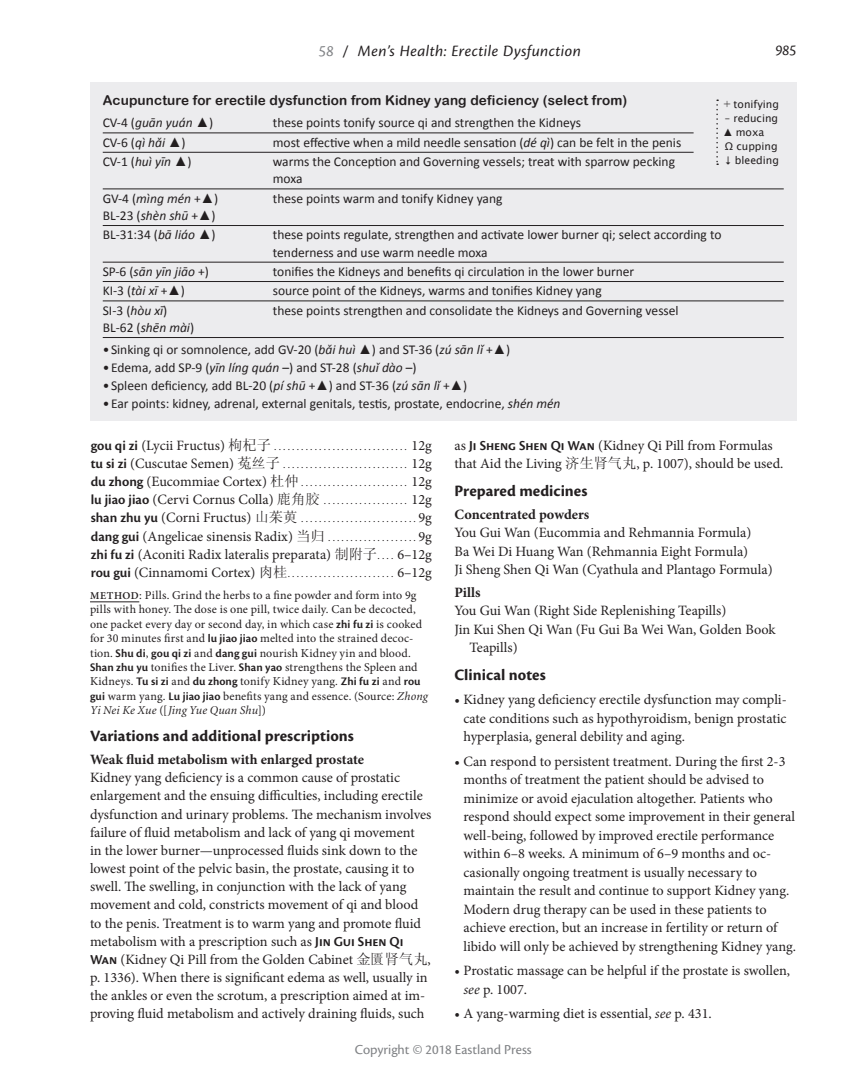
<style>
.page{position:relative;width:864px;height:1080px;background:#fff}
.page>*{position:absolute;margin:0;border:0;box-sizing:border-box;transform-origin:0 0}
.t1{font:700 16.5px "Cronos Pro";color:#231f20}
.t2{font:italic 16.5px "Cronos Pro";letter-spacing:.025em;color:#231f20}
.t3{font:italic 15.75px "Cronos Pro";color:#231f20}
.t4{font:14.25px/18.5px "Minion Pro";color:#231f20}
.t5{font:700 14.25px "Minion Pro";color:#231f20}
.t6{font:14.25px "Cronos Pro";color:#808285}
.t7{font:13.5px/17.2px "Calibri";color:#231f20}
.t8{font:13.5px "Arial Rounded MT Bold";letter-spacing:.01em;color:#231f20}
.t9{font:italic 13.5px "Calibri";color:#231f20}
.t10{font:12px/14.4px "Minion Pro";letter-spacing:.015em;color:#231f20}
.t11{font:italic 12px "Gary";letter-spacing:.01em;color:#231f20}
.t12{font:10.5px/14.1px "Lucida Grande";color:#231f20}
.s1{color:#808285}
.s2{font-style:normal}
.s3{font-family:"Times New Roman";font-style:normal}
.s4{font-style:italic}
.s5{font-family:"Times New Roman"}
.s6{font-family:"Times New Roman";font-size:12px}
.s7{font-family:"Cronos Pro";font-weight:600}
.s8{font-family:"Sim Sun"}
.s9{font-weight:600;font-size:10.5px}
.s10{font-family:"Gary";font-style:italic}
.s11{font-family:"Minion Pro";font-style:normal}
</style>
<div class="page">
<hr style="left:90px;top:602px;width:49px;height:1px;background:#231f20">
<div style="left:90px;top:82px;width:706px;height:339px;background:#ececee"></div>
<hr style="left:103px;top:133px;width:591px;height:1px;background:#231f20">
<hr style="left:103px;top:152px;width:591px;height:1px;background:#231f20">
<hr style="left:103px;top:189px;width:681px;height:1px;background:#231f20">
<hr style="left:103px;top:225px;width:681px;height:1px;background:#231f20">
<hr style="left:103px;top:262px;width:681px;height:1px;background:#231f20">
<hr style="left:103px;top:281px;width:681px;height:1px;background:#231f20">
<hr style="left:103px;top:301px;width:681px;height:1px;background:#231f20">
<hr style="left:103px;top:337px;width:681px;height:1px;background:#231f20">
<svg style="left:716px;top:100px;width:2px;height:65px"></svg>
<p class="t2" style="left:319px;top:42px;width:264px"><span class="s1">58</span> / Men’s Health: Erectile Dysfunction</p>
<p class="t3" style="left:776px;top:42px;width:22px">985</p>
<p class="t8" style="left:103px;top:92px;width:526px">Acupuncture for erectile dysfunction from Kidney yang deficiency (select from)</p>
<p class="t9" style="left:103px;top:114px;width:112px"><span class="s2">CV-4 (</span>guān yuán <span class="s3">▲</span><span class="s2">)</span></p>
<p class="t7" style="left:273px;top:114px;width:310px">these points tonify source qi and strengthen the Kidneys</p>
<p class="t7" style="left:103px;top:134px;width:84px">CV-6 (<span class="s4">qì hǎi</span> <span class="s5">▲</span>)</p>
<p class="t7" style="left:273px;top:134px;width:410px">most effective when a mild needle sensation (<span class="s4">dé qì</span>) can be felt in the penis</p>
<p class="t7" style="left:103px;top:153px;width:90px">CV-1 (<span class="s4">huì yīn</span> <span class="s5">▲</span>)</p>
<p class="t7" style="left:273px;top:153px;width:404px">warms the Conception and Governing vessels; treat with sparrow pecking moxa</p>
<p class="t7" style="left:103px;top:190px;width:117px">GV-4 (<span class="s4">mìng mén</span> +<span class="s5">▲</span>)</p>
<p class="t7" style="left:273px;top:190px;width:231px">these points warm and tonify Kidney yang</p>
<p class="t7" style="left:103px;top:206px;width:114px;line-height:19.4px">BL-23 (<span class="s4">shèn shū</span> +<span class="s5">▲</span>)<br>BL-31:34 (<span class="s4">bā liáo</span> <span class="s5">▲</span>)</p>
<p class="t12" style="left:724px;top:97px;width:57px"><span class="s6">+</span> tonifying</p>
<p class="t12" style="left:725px;top:111px;width:55px">– reducing</p>
<p class="t12" style="left:723px;top:125px;width:58px"><span class="s5">▲</span> moxa<br>Ω cupping ↓ bleeding</p>
<p class="t7" style="left:273px;top:226px;width:450px">these points regulate, strengthen and activate lower burner qi; select according to tenderness and use warm needle moxa</p>
<p class="t9" style="left:103px;top:262px;width:108px"><span class="s2">SP-6 (</span>sān yīn jiāo <span class="s2">+)</span></p>
<p class="t7" style="left:273px;top:263px;width:363px">tonifies the Kidneys and benefits qi circulation in the lower burner</p>
<p class="t7" style="left:103px;top:282px;width:84px">KI-3 (<span class="s4">tài xī</span> +<span class="s5">▲</span>)</p>
<p class="t7" style="left:273px;top:282px;width:330px">source point of the Kidneys, warms and tonifies Kidney yang</p>
<p class="t7" style="left:103px;top:302px;width:66px">SI-3 (<span class="s4">hòu xī</span>)</p>
<p class="t7" style="left:273px;top:302px;width:407px">these points strengthen and consolidate the Kidneys and Governing vessel</p>
<p class="t7" style="left:103px;top:319px;width:93px">BL-62 (<span class="s4">shēn mài</span>)</p>
<p class="t7" style="left:103px;top:341px;width:409px">•Sinking qi or somnolence, add GV-20 (<span class="s4">bǎi huì</span> <span class="s5">▲</span>) and ST-36 (<span class="s4">zú sān lǐ</span> +<span class="s5">▲</span>)</p>
<p class="t7" style="left:103px;top:359px;width:315px">•Edema, add SP-9 (<span class="s4">yīn líng quán</span> –) and ST-28 (<span class="s4">shuǐ dào</span> –)</p>
<p class="t7" style="left:103px;top:377px;width:366px">•Spleen deficiency, add BL-20 (<span class="s4">pí shū</span> +<span class="s5">▲</span>) and ST-36 (<span class="s4">zú sān lǐ</span> +<span class="s5">▲</span>)</p>
<p class="t7" style="left:103px;top:395px;width:459px">•Ear points: kidney, adrenal, external genitals, testis, prostate, endocrine, <span class="s4">shén mén</span></p>
<p class="t4" style="left:91px;top:436px;width:182px"><span class="s7">gou qi zi</span> (Lycii Fructus) <span class="s8">枸杞子</span></p>
<p class="t4" style="left:412px;top:436px;width:22px">12g</p>
<p class="t4" style="left:91px;top:454px;width:191px"><span class="s7">tu si zi</span> (Cuscutae Semen) <span class="s8">菟丝子</span></p>
<p class="t4" style="left:412px;top:454px;width:22px">12g</p>
<p class="t4" style="left:91px;top:472px;width:209px"><span class="s7">du zhong</span> (Eucommiae Cortex) <span class="s8">杜仲</span></p>
<p class="t4" style="left:412px;top:472px;width:22px">12g</p>
<p class="t4" style="left:91px;top:491px;width:230px"><span class="s7">lu jiao jiao</span> (Cervi Cornus Colla) <span class="s8">鹿角胶</span></p>
<p class="t4" style="left:412px;top:491px;width:22px">12g</p>
<p class="t4" style="left:91px;top:509px;width:208px"><span class="s7">shan zhu yu</span> (Corni Fructus) <span class="s8">山茱萸</span></p>
<p class="t4" style="left:418px;top:509px;width:15px">9g</p>
<p class="t4" style="left:91px;top:527px;width:235px"><span class="s7">dang gui</span> (Angelicae sinensis Radix) <span class="s8">当归</span></p>
<p class="t4" style="left:418px;top:527px;width:15px">9g</p>
<p class="t4" style="left:91px;top:545px;width:288px"><span class="s7">zhi fu zi</span> (Aconiti Radix lateralis preparata) <span class="s8">制附子</span></p>
<p class="t4" style="left:397px;top:545px;width:36px">6–12g</p>
<p class="t4" style="left:91px;top:563px;width:198px"><span class="s7">rou gui</span> (Cinnamomi Cortex) <span class="s8">肉桂</span></p>
<p class="t4" style="left:397px;top:563px;width:36px">6–12g</p>
<p class="t10" style="left:90px;top:588px;width:340px"><span class="s9">METHOD</span>: Pills. Grind the herbs to a fine powder and form into 9g pills with honey. The dose is one pill, twice daily. Can be decocted, one packet every day or second day, in which case <span class="s7">zhi fu zi</span> is cooked for 30 minutes first and <span class="s7">lu jiao jiao</span> melted into the strained decoc&shy;tion. <span class="s7">Shu di</span>, <span class="s7">gou qi zi</span> and <span class="s7">dang gui</span> nourish Kidney yin and blood.<br><span class="s7">Shan zhu yu</span> tonifies the Liver. <span class="s7">Shan yao</span> strengthens the Spleen and Kidneys. <span class="s7">Tu si zi</span> and <span class="s7">du zhong</span> tonify Kidney yang. <span class="s7">Zhi fu zi</span> and <span class="s7">rou gui</span> warm yang. <span class="s7">Lu jiao jiao</span> benefits yang and essence. (Source: <span class="s10">Zhong</span></p>
<p class="t11" style="left:90px;top:704px;width:177px">Yi Nei Ke Xue <span class="s11">([</span>Jing Yue Quan Shu<span class="s11">])</span></p>
<p class="t1" style="left:90px;top:727px;width:266px">Variations and additional prescriptions</p>
<p class="t5" style="left:90px;top:749px;width:275px">Weak fluid metabolism with enlarged prostate</p>
<p class="t4" style="left:90px;top:769px;width:343px">Kidney yang deficiency is a common cause of prostatic enlargement and the ensuing difficulties, including erectile dysfunction and urinary problems. The mechanism involves failure of fluid metabolism and lack of yang qi movement<br>in the lower burner—unprocessed fluids sink down to the lowest point of the pelvic basin, the prostate, causing it to swell. The swelling, in conjunction with the lack of yang movement and cold, constricts movement of qi and blood to the penis. Treatment is to warm yang and promote fluid metabolism with a prescription such as <span class="s7">Jin Gui Shen Qi Wan</span> (Kidney Qi Pill from the Golden Cabinet <span class="s8">金匱肾气丸</span>, p. 1336). When there is significant edema as well, usually in the ankles or even the scrotum, a prescription aimed at im&shy;proving fluid metabolism and actively draining fluids, such</p>
<p class="t4" style="left:455px;top:436px;width:330px">as <span class="s7">Ji Sheng Shen Qi Wan</span> (Kidney Qi Pill from Formulas that Aid the Living <span class="s8">济生肾气丸</span>, p. 1007), should be used.</p>
<p class="t1" style="left:454px;top:481px;width:135px">Prepared medicines</p>
<p class="t5" style="left:454px;top:504px;width:136px">Concentrated powders</p>
<p class="t4" style="left:454px;top:524px;width:320px">You Gui Wan (Eucommia and Rehmannia Formula)<br>Ba Wei Di Huang Wan (Rehmannia Eight Formula)<br>Ji Sheng Shen Qi Wan (Cyathula and Plantago Formula)</p>
<p class="t5" style="left:454px;top:582px;width:28px">Pills</p>
<p class="t4" style="left:454px;top:602px;width:273px">You Gui Wan (Right Side Replenishing Teapills)</p>
<p class="t4" style="left:454px;top:620px;width:323px">Jin Kui Shen Qi Wan (Fu Gui Ba Wei Wan, Golden Book</p>
<p class="t4" style="left:470px;top:639px;width:50px">Teapills)</p>
<p class="t1" style="left:454px;top:665px;width:93px">Clinical notes</p>
<p class="t4" style="left:464px;top:691px;width:325px;text-align:justify;text-indent:-9px">• Kidney yang deficiency erectile dysfunction may compli&shy;cate conditions such as hypothyroidism, benign prostatic hyperplasia, general debility and aging.</p>
<p class="t4" style="left:464px;top:752px;width:334px;text-indent:-9px">• Can respond to persistent treatment. During the first 2-3 months of treatment the patient should be advised to minimize or avoid ejaculation altogether. Patients who respond should expect some improvement in their general well-being, followed by improved erectile performance within 6–8 weeks. A minimum of 6–9 months and oc&shy;casionally ongoing treatment is usually necessary to maintain the result and continue to support Kidney yang.<br>Modern drug therapy can be used in these patients to achieve erection, but an increase in fertility or return of libido will only be achieved by strengthening Kidney yang.</p>
<p class="t4" style="left:464px;top:962px;width:328px;text-indent:-9px">• Prostatic massage can be helpful if the prostate is swollen, <span class="s10">see</span> p. 1007.</p>
<p class="t4" style="left:454px;top:1005px;width:259px">• A yang-warming diet is essential, <span class="s10">see</span> p. 431.</p>
<p class="t6" style="left:355px;top:1041px;width:179px">Copyright © 2018 Eastland Press</p>
</div>
